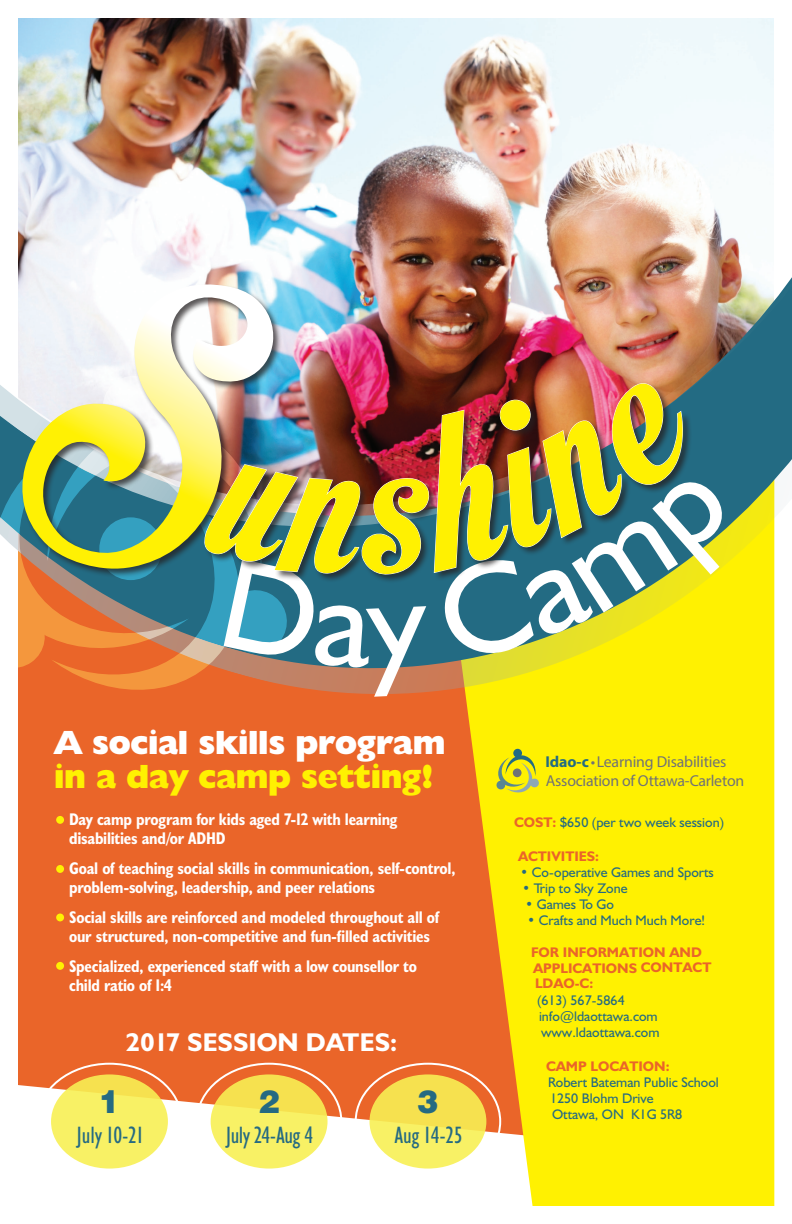
<style>
.page{position:relative;width:792px;height:1224px;background:#fff}
.page>*{position:absolute;margin:0;border:0;box-sizing:border-box;transform-origin:0 0}
.t1{font:800 33.8px/33.8px "Humanist 521 BT";letter-spacing:-.01em;color:#fff}
.t2{font:900 31.8px "Helvetica";color:#256a82}
.t3{font:700 25.8px "Humanist 521 BT";color:#fff}
.t4{font:condensed 23.9px "Humanist 521 BT";letter-spacing:-.005em;color:#256a82}
.t5{font:condensed 23.9px "Humanist 521 BT";letter-spacing:-.025em;color:#256a82}
.t6{font:700 condensed 17px/19px "Humanist 521 BT";letter-spacing:-.015em;color:#fff}
.t7{font:15.8px/18.9px "Myriad Pro";letter-spacing:-.015em;color:#707276}
.Default{font:14px/16px "Humanist 521 BT";color:#256a82}
.Default-2{font:700 14px/16px "Humanist 521 BT";color:#ea6529}
.s1{color:#fff101}
.s2{font-weight:700;color:#236b83}
.s3{font-weight:700;color:#ea6529}
</style>
<div class="page">
<div style="left:18px;top:723px;width:427px;height:416px;background:#ea6529"></div>
<svg style="left:445px;top:723px;width:329px;height:483px;background:#fce00e"></svg>
<svg style="left:18px;top:697px;width:757px;height:26px;background:#f29d18"></svg>
<img style="left:18px;top:18px;width:774px;height:555px">
<div style="left:51px;top:1074px;width:117px;height:95px;background:linear-gradient(to bottom,#f6e354,#f9f76f);border-radius:50%"></div>
<div style="left:211px;top:1074px;width:117px;height:95px;background:linear-gradient(to bottom,#f5dc4a,#f9f871);border-radius:50%"></div>
<div style="left:369px;top:1074px;width:117px;height:95px;background:linear-gradient(to bottom,#f5d946,#f9f66e);border-radius:50%"></div>
<div style="left:513px;top:749px;width:9px;height:9px;background:#236b83;border-radius:50%"></div>
<svg style="left:496px;top:754px;width:44px;height:38px;background:#cbcf31"></svg>
<div style="left:56px;top:816px;width:8px;height:8px;background:#fff101;border-radius:50%"></div>
<div style="left:56px;top:865px;width:8px;height:8px;background:#fff101;border-radius:50%"></div>
<div style="left:56px;top:914px;width:8px;height:7px;background:#fff101;border-radius:50%"></div>
<div style="left:56px;top:962px;width:8px;height:8px;background:#fff101;border-radius:50%"></div>
<svg style="left:18px;top:258px;width:263px;height:115px"></svg>
<img style="left:0;top:373px;width:752px;height:324px">
<p class="t1" style="left:54px;top:725px;width:393px">A social skills program <span class="s1">in a day camp setting!</span></p>
<p class="t6" style="left:69px;top:810px;width:330px">Day camp program for kids aged 7-12 with learning disabilities and/or ADHD</p>
<p class="t6" style="left:69px;top:859px;width:388px">Goal of teaching social skills in communication, self-control, problem-solving, leadership, and peer relations</p>
<p class="t6" style="left:69px;top:907px;width:372px">Social skills are reinforced and modeled throughout all of our structured, non-competitive and fun-filled activities</p>
<p class="t6" style="left:69px;top:956px;width:349px">Specialized, experienced staff with a low counsellor to child ratio of 1:4</p>
<p class="t3" style="left:126px;top:1026px;width:273px">2017 SESSION DATES:</p>
<p class="t2" style="left:99px;top:1081px;width:23px">1</p>
<p class="t4" style="left:76px;top:1121px;width:69px">July 10-21</p>
<p class="t2" style="left:258px;top:1081px;width:23px">2</p>
<p class="t5" style="left:226px;top:1121px;width:89px">July 24-Aug 4</p>
<p class="t2" style="left:417px;top:1081px;width:23px">3</p>
<p class="t4" style="left:394px;top:1121px;width:70px">Aug 14-25</p>
<p class="t7" style="left:546px;top:752px;width:200px"><span class="s2">Idao-c</span>•Learning Disabilities<br>Association of Ottawa-Carleton</p>
<p class="Default" style="left:514px;top:814px;width:212px"><span class="s3">COST:</span> $650 (per two week session)</p>
<p class="Default-2" style="left:518px;top:848px;width:83px">ACTIVITIES:</p>
<p class="Default" style="left:520px;top:864px;width:195px">• Co-operative Games and Sports</p>
<p class="Default" style="left:522px;top:880px;width:107px">• Trip to Sky Zone</p>
<p class="Default" style="left:525px;top:896px;width:91px">• Games To Go</p>
<p class="Default" style="left:527px;top:912px;width:180px">• Crafts and Much Much More!</p>
<p class="Default-2" style="left:531px;top:944px;width:182px">FOR INFORMATION AND<br>APPLICATIONS CONTACT</p>
<p class="Default-2" style="left:535px;top:975px;width:60px">LDAO-C:</p>
<p class="Default" style="left:537px;top:992px;width:89px">(613) 567-5864</p>
<p class="Default" style="left:539px;top:1008px;width:120px">info@ldaottawa.com</p>
<p class="Default" style="left:541px;top:1024px;width:120px">www.ldaottawa.com</p>
<p class="Default-2" style="left:546px;top:1058px;width:125px">CAMP LOCATION:</p>
<p class="Default" style="left:548px;top:1074px;width:172px">Robert Bateman Public School<br>1250 Blohm Drive<br>Ottawa, ON K1G 5R8</p>
</div>
